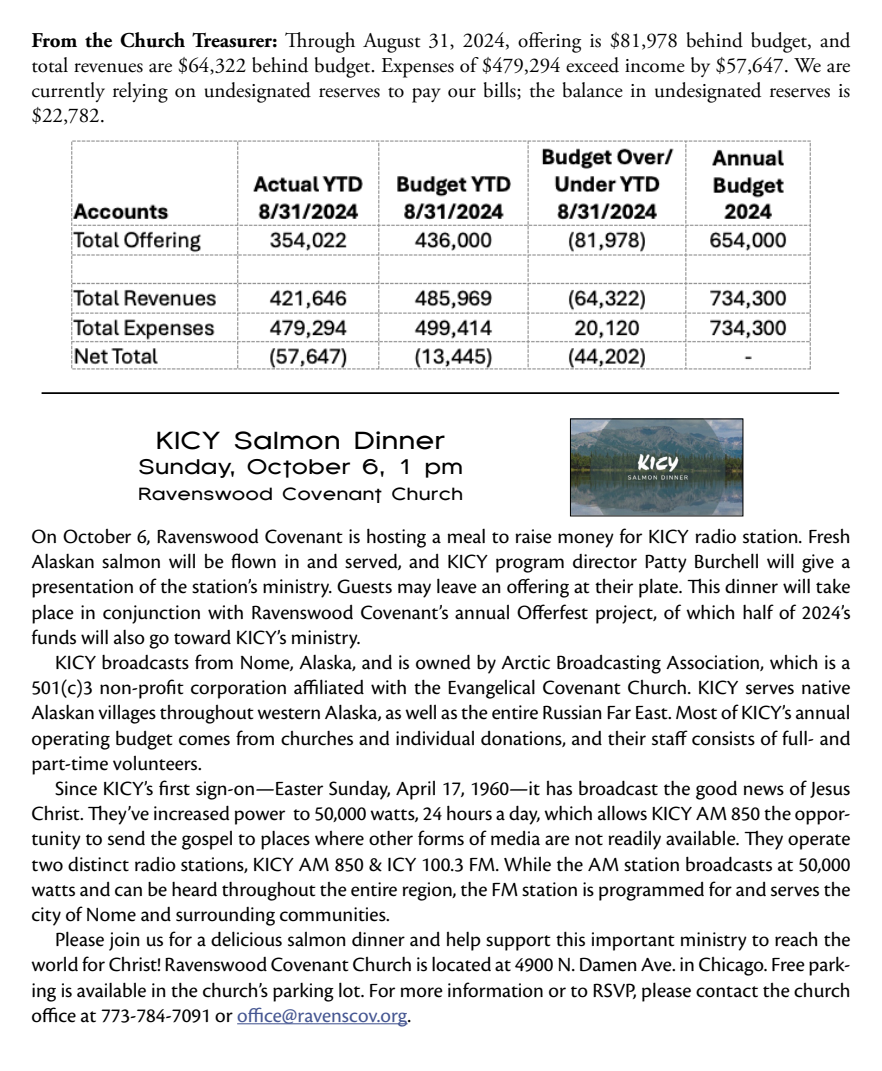
<style>
.page{position:relative;width:882px;height:1071px;background:#fff}
.page>*{position:absolute;margin:0;border:0;box-sizing:border-box;transform-origin:0 0}
.t1{font:24.5px "Florencesans Exp";color:#000}
.t2{font:21px/25.2px "Cronos Pro";color:#000;text-align:justify}
.t3{font:21px/25.2px "Adobe Garamond Pro";color:#000;text-align:justify}
.t4{font:21px "Florencesans Exp";color:#000}
.t5{font:17.5px "Florencesans Exp";color:#000}
.s1{font-weight:700}
.s2{color:#465792}
</style>
<div class="page">
<img style="left:71px;top:140px;width:740px;height:230px">
<hr style="left:237px;top:1023px;width:171px;height:1px;background:#465792">
<img style="left:572px;top:421px;width:169px;height:93px">
<div style="left:570px;top:419px;width:173px;height:97px;border:1px solid #000"></div>
<hr style="left:42px;top:392px;width:797px;height:2px;background:#000">
<p class="t3" style="left:32px;top:28px;width:821px"><span class="s1">From the Church Treasurer:</span> Through August 31, 2024, offering is $81,978 behind budget, and total revenues are $64,322 behind budget. Expenses of $479,294 exceed income by $57,647. We are currently relying on undesignated reserves to pay our bills; the balance in undesignated reserves is $22,782.</p>
<p class="t1" style="left:156px;top:428px;width:291px">KICY Salmon Dinner</p>
<p class="t4" style="left:138px;top:456px;width:327px">Sunday, October 6, 1 pm</p>
<p class="t5" style="left:138px;top:485px;width:327px">Ravenswood Covenant Church</p>
<p class="t2" style="left:32px;top:524px;width:821px">On October 6, Ravenswood Covenant is hosting a meal to raise money for KICY radio station. Fresh Alaskan salmon will be flown in and served, and KICY program director Patty Burchell will give a presentation of the station’s ministry. Guests may leave an offering at their plate. This dinner will take place in conjunction with Ravenswood Covenant’s annual Offerfest project, of which half of 2024’s funds will also go toward KICY’s ministry.</p>
<p class="t2" style="left:32px;top:650px;width:821px;text-indent:24px">KICY broadcasts from Nome, Alaska, and is owned by Arctic Broadcasting Association, which is a 501(c)3 non-profit corporation affiliated with the Evangelical Covenant Church. KICY serves native Alaskan villages throughout western Alaska, as well as the entire Russian Far East. Most of KICY’s annual operating budget comes from churches and individual donations, and their staff consists of full- and part-time volunteers.</p>
<p class="t2" style="left:32px;top:776px;width:821px;text-indent:24px">Since KICY’s first sign-on—Easter Sunday, April 17, 1960—it has broadcast the good news of Jesus Christ. They’ve increased power to 50,000 watts, 24 hours a day, which allows KICY AM 850 the oppor&shy;tunity to send the gospel to places where other forms of media are not readily available. They operate two distinct radio stations, KICY AM 850 &amp; ICY 100.3 FM. While the AM station broadcasts at 50,000 watts and can be heard throughout the entire region, the FM station is programmed for and serves the city of Nome and surrounding communities.</p>
<p class="t2" style="left:32px;top:927px;width:821px;text-indent:24px">Please join us for a delicious salmon dinner and help support this important ministry to reach the world for Christ! Ravenswood Covenant Church is located at 4900 N. Damen Ave. in Chicago. Free park&shy;ing is available in the church’s parking lot. For more information or to RSVP, please contact the church office at 773-784-7091 or <span class="s2">office@ravenscov.org</span>.</p>
</div>
